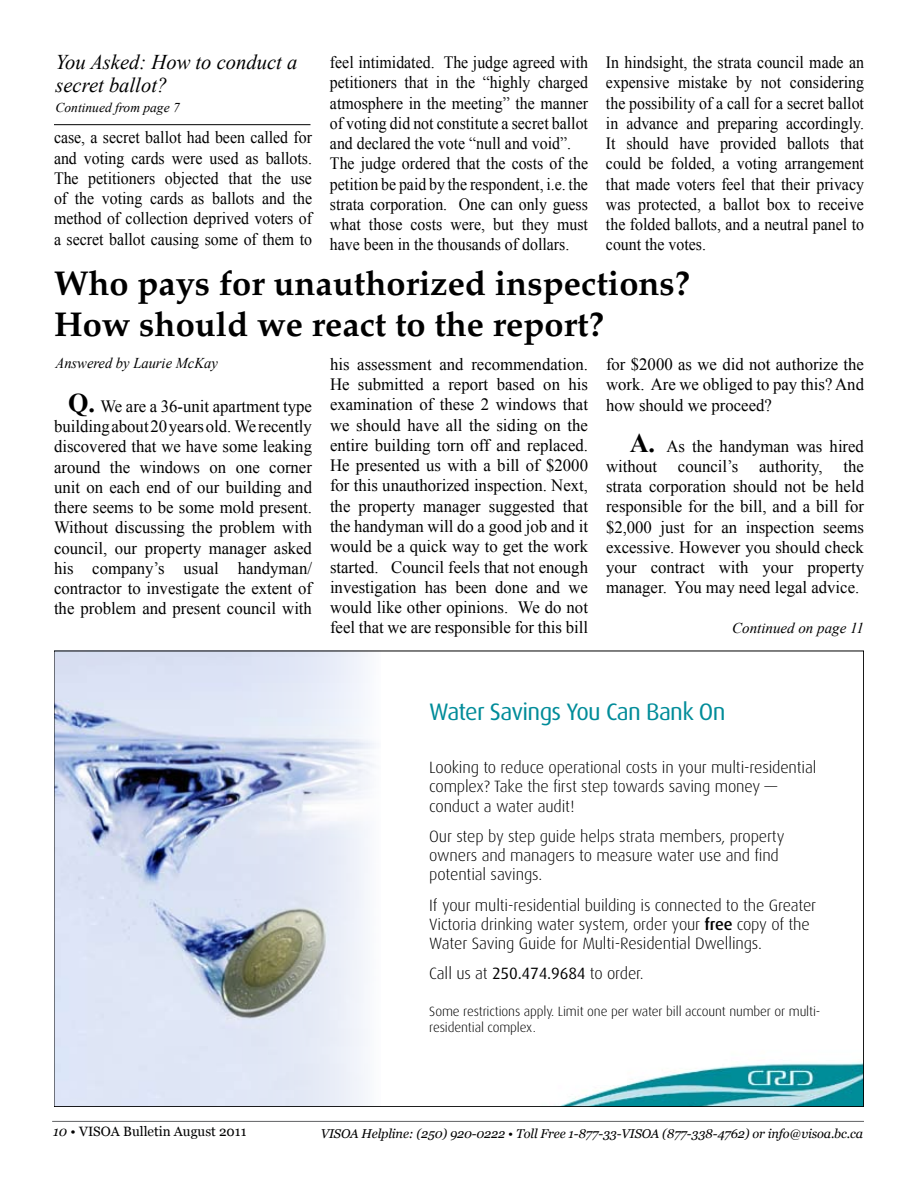
<style>
.page{position:relative;width:918px;height:1188px;background:#fff}
.page>*{position:absolute;margin:0;border:0;box-sizing:border-box;transform-origin:0 0}
.t1{font:700 34.5px/40.5px "Palatino";color:#000}
.t2{font:23.85px "Dax OT";letter-spacing:-.03em;color:#008c99}
.t3{font:italic 21px/23.9px "Times New Roman";color:#000}
.t4{font:17.25px/20.2px "Times New Roman";color:#000;text-align:justify}
.t5{font:17.25px/20.2px "Times New Roman";color:#000;text-align:justify;scale:.92 1}
.t6{font:300 16.35px/19.4px "Dax OT";letter-spacing:-.01em;color:#000}
.t7{font:italic 15px "Times New Roman";color:#000}
.t8{font:13.5px "Georgia";color:#000}
.t9{font:italic 13.5px "Times New Roman";color:#000}
.t10{font:300 13.35px/16.4px "Dax OT";letter-spacing:-.01em;color:#000}
.t11{font:italic 12.75px "Georgia";letter-spacing:-.01em;color:#000}
.s1{font-weight:700;font-size:27px}
.s2{font-weight:500}
.s3{font-weight:400}
.s4{font-style:italic}
</style>
<div class="page">
<hr style="left:52px;top:1121px;width:812px;height:1px;background:#616264">
<img style="left:561px;top:1062px;width:301px;height:43px">
<img style="left:56px;top:653px;width:320px;height:452px">
<hr style="left:54px;top:124px;width:256px;height:1px;background:#000">
<p class="t3" style="left:56px;top:49px;width:243px">You Asked: How to conduct a secret ballot?</p>
<p class="t9" style="left:56px;top:98px;width:126px">Continued from page 7</p>
<p class="t5" style="left:54px;top:127px;width:282px">case, a secret ballot had been called for and voting cards were used as ballots.<br>The petitioners objected that the use of the voting cards as ballots and the method of collection deprived voters of a secret ballot causing some of them to</p>
<p class="t5" style="left:330px;top:52px;width:282px;text-align:left">feel intimidated. The judge agreed with petitioners that in the “highly charged atmosphere in the meeting” the manner of voting did not constitute a secret ballot and declared the vote “null and void”.<br>The judge ordered that the costs of the petition be paid by the respondent, i.e. the strata corporation. One can only guess what those costs were, but they must have been in the thousands of dollars.</p>
<p class="t5" style="left:606px;top:52px;width:282px">In hindsight, the strata council made an expensive mistake by not considering the possibility of a call for a secret ballot in advance and preparing accordingly.<br>It should have provided ballots that could be folded, a voting arrangement that made voters feel that their privacy was protected, a ballot box to receive the folded ballots, and a neutral panel to count the votes.</p>
<h1 class="t1" style="left:54px;top:264px;width:638px">Who pays for unauthorized inspections?<br>How should we react to the report?</h1>
<p class="t7" style="left:56px;top:353px;width:164px">Answered by Laurie McKay</p>
<p class="t4" style="left:54px;top:396px;width:260px;text-indent:14px"><span class="s1">Q.</span> We are a 36-unit apartment type building about 20 years old. We recently discovered that we have some leaking around the windows on one corner unit on each end of our building and there seems to be some mold present.<br>Without discussing the problem with council, our property manager asked his company’s usual handyman/ contractor to investigate the extent of the problem and present council with</p>
<p class="t4" style="left:330px;top:354px;width:260px">his assessment and recommendation.<br>He submitted a report based on his examination of these 2 windows that we should have all the siding on the entire building torn off and replaced.<br>He presented us with a bill of $2000 for this unauthorized inspection. Next, the property manager suggested that the handyman will do a good job and it would be a quick way to get the work started. Council feels that not enough investigation has been done and we would like other opinions. We do not feel that we are responsible for this bill</p>
<p class="t4" style="left:606px;top:354px;width:260px">for $2000 as we did not authorize the work. Are we obliged to pay this? And how should we proceed?</p>
<p class="t4" style="left:606px;top:436px;width:260px;text-indent:24px"><span class="s1">A.</span> As the handyman was hired without council’s authority, the strata corporation should not be held responsible for the bill, and a bill for $2,000 just for an inspection seems excessive. However you should check your contract with your property manager. You may need legal advice.</p>
<p class="t7" style="left:732px;top:617px;width:133px">Continued on page 11</p>
<h2 class="t2" style="left:429px;top:689px;width:298px">Water Savings You Can Bank On</h2>
<p class="t6" style="left:429px;top:754px;width:389px">Looking to reduce operational costs in your multi-residential complex? Take the first step towards saving money — conduct a water audit!</p>
<p class="t6" style="left:429px;top:823px;width:357px">Our step by step guide helps strata members, property owners and managers to measure water use and find potential savings.</p>
<p class="t6" style="left:429px;top:892px;width:388px">If your multi-residential building is connected to the Greater<br>Victoria drinking water system, order your <span class="s2">free</span> copy of the<br>Water Saving Guide for Multi-Residential Dwellings.</p>
<p class="t6" style="left:429px;top:961px;width:216px">Call us at <span class="s3">250.474.9684</span> to order.</p>
<p class="t10" style="left:429px;top:1001px;width:393px">Some restrictions apply. Limit one per water bill account number or multi&shy;residential complex.</p>
<p class="t8" style="left:53px;top:1123px;width:195px"><span class="s4">10</span> • VISOA Bulletin August 2011</p>
<p class="t11" style="left:321px;top:1126px;width:544px">VISOA Helpline: (250) 920-0222 • Toll Free 1-877-33-VISOA (877-338-4762) or info@visoa.bc.ca</p>
</div>
